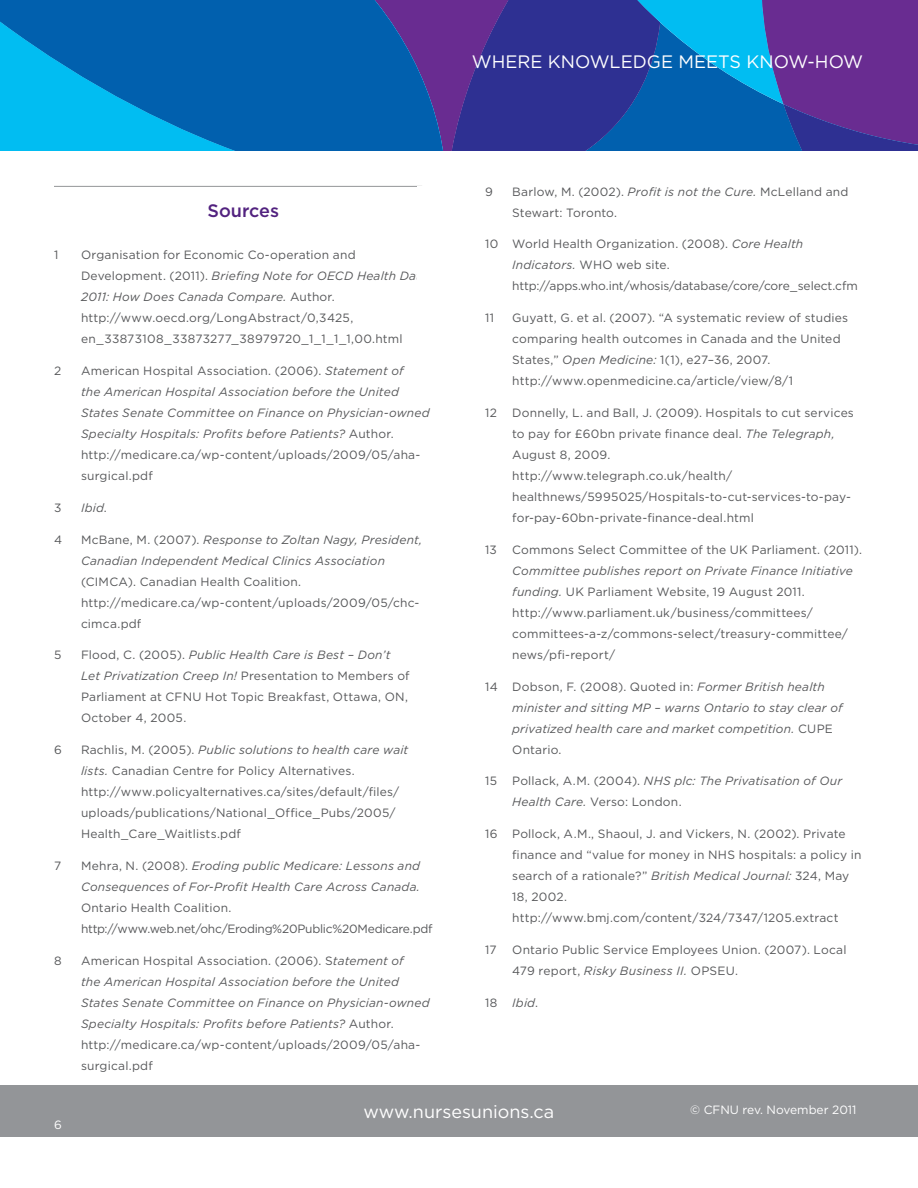
<style>
.page{position:relative;width:918px;height:1188px;background:#fff}
.page>*{position:absolute;margin:0;border:0;box-sizing:border-box;transform-origin:0 0}
.t1{font:18px "Gotham";color:#fff}
.Fact_sheet_HEADINGS{font:500 18px "Gotham";color:#52227f}
.FACT_SHEET_Notes{font:12px/21px "Gotham";letter-spacing:.015em;color:#57585a}
.FACT_SHEET_NOTES_NO{font:12px/21px "Gotham";letter-spacing:.015em;color:#57585a}
.FACT_SHEET_NOTES_NO-2{font:italic 12px/21px "Gotham";letter-spacing:.015em;color:#57585a}
.FACT_SHEET_Notes-2{font:italic 12px/21px "Gotham";letter-spacing:.01em;color:#57585a}
.FACT_SHEET_Notes-3{font:12px "Gotham";letter-spacing:-.01em;color:#57585a}
.FACT_SHEET_Notes-4{font:12px "Gotham";letter-spacing:-.025em;color:#57585a}
.t2{font:12px "Gotham";color:#fff}
.s1{font-style:italic}
.s2{font-style:normal}
</style>
<div class="page">
<div style="left:0;top:1085px;width:918px;height:52px;background:#939598"></div>
<svg style="left:0;top:0;width:446px;height:150px;background:#076fb9"></svg>
<svg style="left:446px;top:0;width:472px;height:150px;background:#3446a0"></svg>
<svg style="left:54px;top:186px;width:363px;height:1px"></svg>
<p class="t1" style="left:472px;top:51px;width:393px">WHERE KNOWLEDGE MEETS KNOW-HOW</p>
<p class="Fact_sheet_HEADINGS" style="left:208px;top:200px;width:73px">Sources</p>
<p class="FACT_SHEET_NOTES_NO" style="left:54px;top:244px;width:6px">1</p>
<p class="FACT_SHEET_NOTES_NO" style="left:81px;top:244px;width:349px">Organisation for Economic Co-operation and<br>Development. (2011). <span class="s1">Briefing Note for OECD Health Data<br>2011: How Does Canada Compare.</span> Author.</p>
<p class="FACT_SHEET_Notes" style="left:81px;top:307px;width:323px">http://www.oecd.org/LongAbstract/0,3425, en_33873108_33873277_38979720_1_1_1_1,00.html</p>
<p class="FACT_SHEET_NOTES_NO" style="left:54px;top:360px;width:9px">2</p>
<p class="FACT_SHEET_NOTES_NO-2" style="left:81px;top:360px;width:350px"><span class="s2">American Hospital Association. (2006).</span> Statement of<br>the American Hospital Association before the United States Senate Committee on Finance on Physician-owned Specialty Hospitals: Profits before Patients? <span class="s2">Author.</span></p>
<p class="FACT_SHEET_Notes" style="left:81px;top:444px;width:341px">http://medicare.ca/wp-content/uploads/2009/05/aha&shy;surgical.pdf</p>
<p class="FACT_SHEET_Notes" style="left:54px;top:497px;width:9px">3</p>
<p class="FACT_SHEET_Notes-2" style="left:81px;top:497px;width:27px">Ibid<span class="s2">.</span></p>
<p class="FACT_SHEET_NOTES_NO" style="left:54px;top:529px;width:10px">4</p>
<p class="FACT_SHEET_NOTES_NO-2" style="left:81px;top:529px;width:343px"><span class="s2">McBane, M. (2007).</span> Response to Zoltan Nagy, President,<br>Canadian Independent Medical Clinics Association <span class="s2">(CIMCA). Canadian Health Coalition.</span></p>
<p class="FACT_SHEET_Notes" style="left:81px;top:592px;width:340px">http://medicare.ca/wp-content/uploads/2009/05/chc&shy;cimca.pdf</p>
<p class="FACT_SHEET_Notes" style="left:54px;top:645px;width:9px">5</p>
<p class="FACT_SHEET_Notes" style="left:81px;top:645px;width:330px">Flood, C. (2005). <span class="s1">Public Health Care is Best – Don’t Let Privatization Creep In!</span> Presentation to Members of Parliament at CFNU Hot Topic Breakfast, Ottawa, ON, October 4, 2005.</p>
<p class="FACT_SHEET_NOTES_NO" style="left:54px;top:739px;width:9px">6</p>
<p class="FACT_SHEET_NOTES_NO" style="left:81px;top:739px;width:329px">Rachlis, M. (2005). <span class="s1">Public solutions to health care wait lists.</span> Canadian Centre for Policy Alternatives.</p>
<p class="FACT_SHEET_Notes" style="left:81px;top:781px;width:320px">http://www.policyalternatives.ca/sites/default/files/ uploads/publications/National_Office_Pubs/2005/<br>Health_Care_Waitlists.pdf</p>
<p class="FACT_SHEET_NOTES_NO" style="left:54px;top:855px;width:9px">7</p>
<p class="FACT_SHEET_NOTES_NO-2" style="left:81px;top:855px;width:341px;text-align:justify"><span class="s2">Mehra, N. (2008).</span> Eroding public Medicare: Lessons and Consequences of For-Profit Health Care Across Canada.<br><span class="s2">Ontario Health Coalition.</span></p>
<p class="FACT_SHEET_Notes-4" style="left:81px;top:921px;width:353px">http://www.web.net/ohc/Eroding%20Public%20Medicare.pdf</p>
<p class="FACT_SHEET_NOTES_NO" style="left:54px;top:950px;width:9px">8</p>
<p class="FACT_SHEET_NOTES_NO-2" style="left:81px;top:950px;width:350px"><span class="s2">American Hospital Association. (2006). S</span>tatement of<br>the American Hospital Association before the United States Senate Committee on Finance on Physician-owned Specialty Hospitals: Profits before Patients? <span class="s2">Author.</span></p>
<p class="FACT_SHEET_Notes" style="left:81px;top:1034px;width:341px">http://medicare.ca/wp-content/uploads/2009/05/aha&shy;surgical.pdf</p>
<p class="FACT_SHEET_Notes" style="left:485px;top:181px;width:9px">9</p>
<p class="FACT_SHEET_Notes" style="left:512px;top:181px;width:338px">Barlow, M. (2002). <span class="s1">Profit is not the Cure.</span> McLelland and<br>Stewart: Toronto.</p>
<p class="FACT_SHEET_NOTES_NO" style="left:512px;top:234px;width:293px;text-indent:-27px">10 World Health Organization. (2008). <span class="s1">Core Health<br>Indicators.</span> WHO web site.</p>
<p class="FACT_SHEET_Notes-3" style="left:512px;top:279px;width:347px">http://apps.who.int/whosis/database/core/core_select.cfm</p>
<p class="FACT_SHEET_NOTES_NO" style="left:485px;top:307px;width:10px">11</p>
<p class="FACT_SHEET_NOTES_NO" style="left:512px;top:307px;width:337px">Guyatt, G. et al. (2007). “A systematic review of studies comparing health outcomes in Canada and the United<br>States,” <span class="s1">Open Medicine:</span> 1(1), e27–36, 2007.</p>
<p class="FACT_SHEET_Notes" style="left:512px;top:370px;width:282px">http://www.openmedicine.ca/article/view/8/1</p>
<p class="FACT_SHEET_NOTES_NO" style="left:485px;top:402px;width:13px">12</p>
<p class="FACT_SHEET_NOTES_NO" style="left:512px;top:402px;width:343px">Donnelly, L. and Ball, J. (2009). Hospitals to cut services to pay for £60bn private finance deal. <span class="s1">The Telegraph,<br></span>August 8, 2009.</p>
<p class="FACT_SHEET_Notes" style="left:512px;top:465px;width:340px">http://www.telegraph.co.uk/health/ healthnews/5995025/Hospitals-to-cut-services-to-pay&shy;for-pay-60bn-private-finance-deal.html</p>
<p class="FACT_SHEET_NOTES_NO" style="left:485px;top:539px;width:13px">13</p>
<p class="FACT_SHEET_NOTES_NO" style="left:512px;top:539px;width:351px">Commons Select Committee of the UK Parliament. (2011).<br><span class="s1">Committee publishes report on Private Finance Initiative funding.</span> UK Parliament Website, 19 August 2011.</p>
<p class="FACT_SHEET_Notes" style="left:512px;top:602px;width:337px">http://www.parliament.uk/business/committees/ committees-a-z/commons-select/treasury-committee/ news/pfi-report/</p>
<p class="FACT_SHEET_Notes-2" style="left:512px;top:676px;width:332px;text-indent:-27px"><span class="s2">14 Dobson, F. (2008). Quoted in:</span> Former British health minister and sitting MP – warns Ontario to stay clear of privatized health care and market competition. <span class="s2">CUPE Ontario.</span></p>
<p class="FACT_SHEET_Notes" style="left:485px;top:771px;width:13px">15</p>
<p class="FACT_SHEET_Notes-2" style="left:512px;top:771px;width:332px"><span class="s2">Pollack, A.M. (2004).</span> NHS plc: The Privatisation of Our<br>Health Care. <span class="s2">Verso: London.</span></p>
<p class="FACT_SHEET_NOTES_NO" style="left:512px;top:823px;width:351px;text-indent:-27px">16 Pollock, A.M., Shaoul, J. and Vickers, N. (2002). Private finance and “value for money in NHS hospitals: a policy in search of a rationale?” <span class="s1">British Medical Journal:</span> 324, May 18, 2002.</p>
<p class="FACT_SHEET_Notes" style="left:512px;top:907px;width:328px">http://www.bmj.com/content/324/7347/1205.extract</p>
<p class="FACT_SHEET_Notes" style="left:485px;top:939px;width:13px">17</p>
<p class="FACT_SHEET_Notes" style="left:512px;top:939px;width:336px">Ontario Public Service Employees Union. (2007). Local<br>479 report, <span class="s1">Risky Business II.</span> OPSEU.</p>
<p class="FACT_SHEET_Notes-2" style="left:485px;top:992px;width:54px"><span class="s2">18</span> Ibid<span class="s2">.</span></p>
<p class="t2" style="left:54px;top:1118px;width:9px">6</p>
<h1 class="t1" style="left:364px;top:1101px;width:192px">www.nursesunions.ca</h1>
<p class="t2" style="left:690px;top:1103px;width:168px">© CFNU rev. November 2011</p>
</div>
